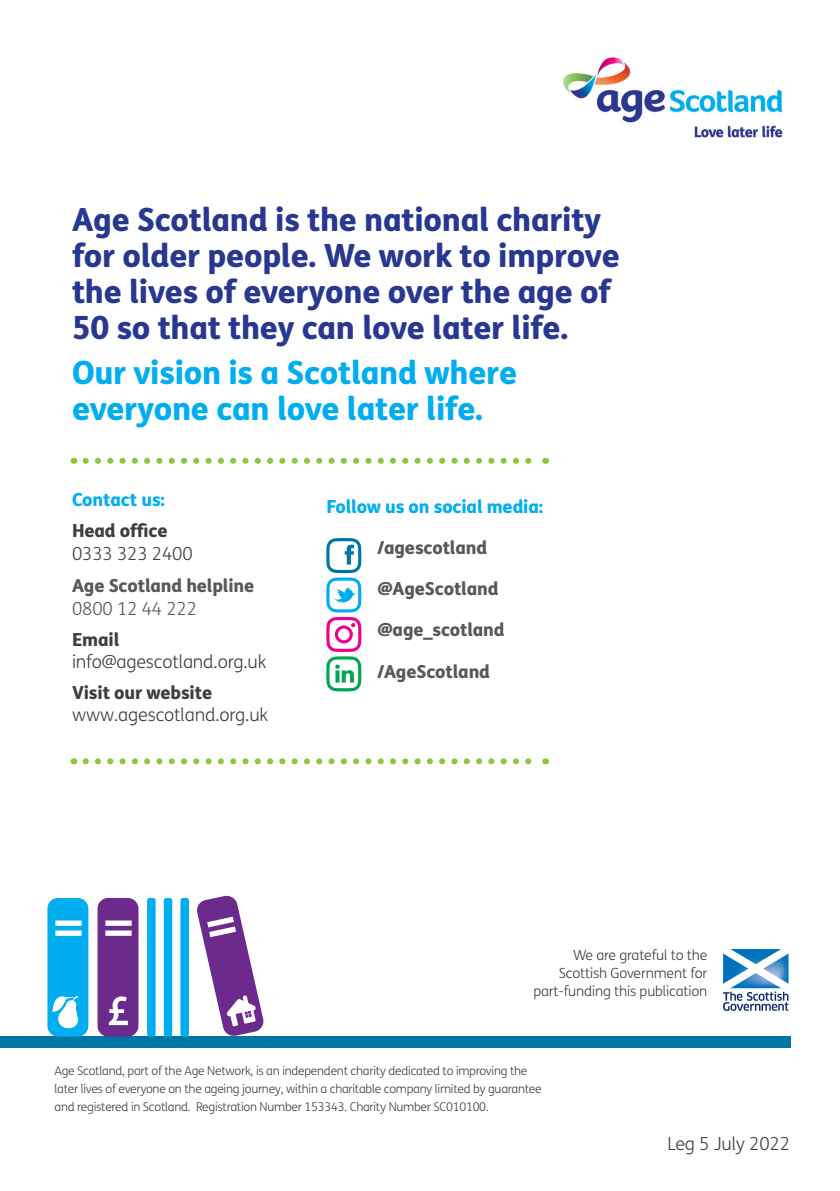
<style>
.page{position:relative;width:840px;height:1191px;background:#fff}
.page>*{position:absolute;margin:0;border:0;box-sizing:border-box;transform-origin:0 0}
.back-pg-mission{font:800 32px/36px "FS Me";letter-spacing:-.01em;color:#283890}
.back-pg-mission-2{font:800 32px/36px "FS Me";letter-spacing:-.01em;color:#00aeef}
.back-pg-body{font:300 18px/22px "FS Me";letter-spacing:-.01em;color:#3e3e3f}
.back-pg-body-2{font:800 18px/23px "FS Me";letter-spacing:-.01em;color:#57585a}
.back-pg-body-3{font:800 18px "FS Me";letter-spacing:-.01em;color:#00aeef}
.Section_Title{font:300 18px "FS Me";letter-spacing:-.01em;color:#3e3e3f}
.back-pg-body-4{font:300 14px/18px "FS Me";letter-spacing:-.01em;color:#3e3e3f;text-align:right}
.back-pg-boiler{font:300 12px/18px "FS Me";letter-spacing:-.02em;color:#3e3e3f}
.s1{font-weight:800}
.s2{font-weight:300}
</style>
<div class="page">
<div style="left:0;top:1036px;width:789px;height:11px;background:#0076a3"></div>
<img style="left:563px;top:57px;width:220px;height:81px">
<svg style="left:788px;top:953px;width:1px;height:31px"></svg>
<svg style="left:723px;top:949px;width:65px;height:62px"></svg>
<svg style="left:326px;top:538px;width:35px;height:153px"></svg>
<div style="left:47px;top:898px;width:41px;height:138px;background:#00aeef;border-radius:11px"></div>
<svg style="left:52px;top:895px;width:212px;height:141px"></svg>
<svg style="left:85px;top:458px;width:447px;height:6px"></svg>
<svg style="left:85px;top:758px;width:447px;height:6px"></svg>
<p class="back-pg-mission" style="left:72px;top:200px;width:549px">Age Scotland is the national charity for older people. We work to improve the lives of everyone over the age of 50 so that they can love later life.</p>
<p class="back-pg-mission-2" style="left:72px;top:353px;width:446px">Our vision is a Scotland where everyone can love later life.</p>
<p class="back-pg-body-3" style="left:72px;top:485px;width:94px">Contact us:</p>
<p class="back-pg-body" style="left:72px;top:519px;width:122px;line-height:23px"><span class="s1">Head office<br></span>0333 323 2400</p>
<p class="back-pg-body-2" style="left:72px;top:573px;width:184px">Age Scotland helpline<br><span class="s2">0800 12 44 222</span></p>
<p class="back-pg-body" style="left:72px;top:628px;width:196px"><span class="s1">Email </span>info@agescotland.org.uk</p>
<p class="back-pg-body" style="left:72px;top:681px;width:197px"><span class="s1">Visit our website </span>www.agescotland.org.uk</p>
<p class="back-pg-body-3" style="left:326px;top:492px;width:218px">Follow us on social media:</p>
<p class="back-pg-body-2" style="left:377px;top:535px;width:111px">/agescotland</p>
<p class="back-pg-body-2" style="left:377px;top:576px;width:123px">@AgeScotland</p>
<p class="back-pg-body-2" style="left:377px;top:617px;width:129px">@age_scotland</p>
<p class="back-pg-body-2" style="left:377px;top:658px;width:114px">/AgeScotland</p>
<p class="back-pg-body-4" style="left:533px;top:946px;width:175px">We are grateful to the<br>Scottish Government for part-funding this publication</p>
<p class="back-pg-boiler" style="left:54px;top:1061px;width:488px">Age Scotland, part of the Age Network, is an independent charity dedicated to improving the later lives of everyone on the ageing journey, within a charitable company limited by guarantee and registered in Scotland. Registration Number 153343. Charity Number SC010100.</p>
<p class="Section_Title" style="left:667px;top:1131px;width:124px">Leg 5 July 2022</p>
</div>
